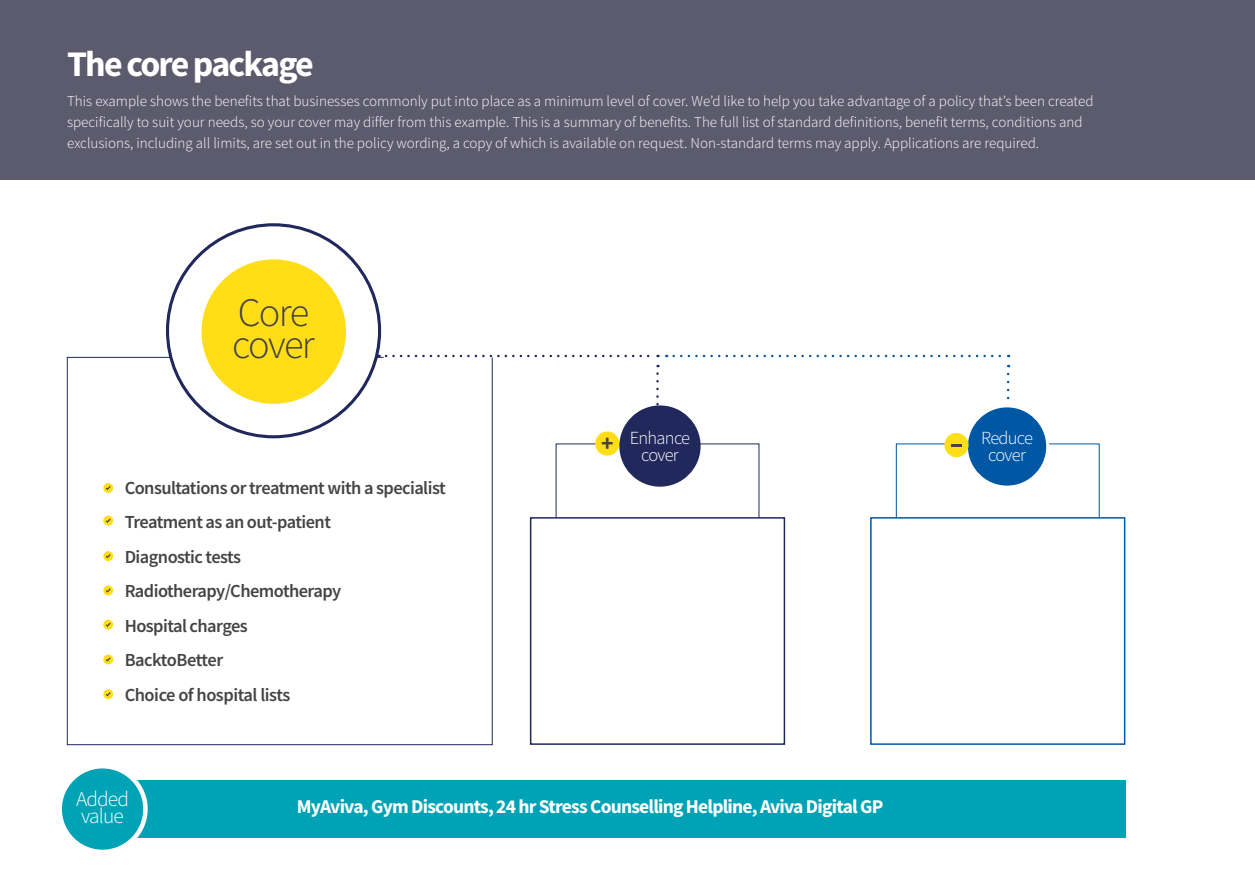
<style>
.page{position:relative;width:1255px;height:893px;background:#fff}
.page>*{position:absolute;margin:0;border:0;box-sizing:border-box;transform-origin:0 0}
.t1{font:300 40.35px/32.1px "Source Sans Pro";letter-spacing:-.04em;color:#423f46}
.t2{font:700 36px "Source Sans Pro";letter-spacing:-.05em;color:#fff}
.t3{font:300 21.3px/17px "Source Sans Pro";letter-spacing:-.04em;color:#fff}
.t4{font:700 19.5px "Source Sans Pro";letter-spacing:-.04em;color:#fff}
.t5{font:600 18.45px/34.5px "Source Sans Pro";letter-spacing:-.03em;color:#444}
.t6{font:300 18.45px/17px "Source Sans Pro";letter-spacing:-.04em;color:#fff;text-align:center}
.t7{font:300 15px/21px "Source Sans Pro";color:#fff}
.s1{font-weight:700;font-size:23.55px;color:#444}
</style>
<div class="page">
<div style="left:0;top:0;width:1254px;height:179px;background:#5c5a6d"></div>
<svg style="left:67px;top:357px;width:425px;height:388px"></svg>
<svg style="left:673px;top:355px;width:336px;height:2px"></svg>
<div style="left:167px;top:225px;width:212px;height:212px;background:#fff;border-radius:50%"></div>
<div style="left:197px;top:255px;width:153px;height:153px;background:#ffde17;border-radius:50%"></div>
<div style="left:192px;top:250px;width:163px;height:163px;border:9px solid #fff;border-radius:50%"></div>
<svg style="left:386px;top:355px;width:272px;height:2px"></svg>
<svg style="left:1007px;top:374px;width:2px;height:26px"></svg>
<svg style="left:103px;top:483px;width:10px;height:10px"></svg>
<svg style="left:103px;top:516px;width:10px;height:10px"></svg>
<svg style="left:103px;top:551px;width:10px;height:10px"></svg>
<svg style="left:103px;top:586px;width:10px;height:9px"></svg>
<svg style="left:103px;top:620px;width:10px;height:10px"></svg>
<svg style="left:103px;top:654px;width:10px;height:10px"></svg>
<svg style="left:103px;top:689px;width:10px;height:10px"></svg>
<div style="left:530px;top:517px;width:255px;height:228px;background:#fff;border:2px solid #20285c"></div>
<div style="left:870px;top:517px;width:255px;height:228px;background:#fff;border:2px solid #0058a4"></div>
<div style="left:89px;top:780px;width:1036px;height:58px;background:#00a3b5"></div>
<div style="left:60px;top:766px;width:85px;height:86px;background:#00a3b5;border-radius:50%"></div>
<div style="left:57px;top:764px;width:91px;height:90px;border:4px solid #fff;border-radius:50%"></div>
<div style="left:966px;top:406px;width:81px;height:81px;background:#0058a4;border-radius:50%"></div>
<div style="left:964px;top:404px;width:85px;height:85px;border:3px solid #fff;border-radius:50%"></div>
<div style="left:944px;top:433px;width:24px;height:24px;background:#ffde17;border-radius:50%"></div>
<svg style="left:951px;top:444px;width:10px;height:2px"></svg>
<div style="left:595px;top:431px;width:24px;height:25px;background:#ffde17;border-radius:50%"></div>
<svg style="left:656px;top:374px;width:2px;height:31px"></svg>
<div style="left:619px;top:405px;width:81px;height:82px;background:#20285c;border-radius:50%"></div>
<h2 class="t2" style="left:67px;top:40px;width:248px">The core package</h2>
<p class="t7" style="left:67px;top:90px;width:1027px">This example shows the benefits that businesses commonly put into place as a minimum level of cover. We’d like to help you take advantage of a policy that’s been created specifically to suit your needs, so your cover may differ from this example. This is a summary of benefits. The full list of standard definitions, benefit terms, conditions and exclusions, including all limits, are set out in the policy wording, a copy of which is available on request. Non-standard terms may apply. Applications are required.</p>
<h1 class="t1" style="left:232px;top:297px;width:84px">Core cover</h1>
<p class="t5" style="left:125px;top:470px;width:322px">Consultations or treatment with a specialist<br>Treatment as an out-patient<br>Diagnostic tests<br>Radiotherapy/Chemotherapy<br>Hospital charges<br>BacktoBetter<br>Choice of hospital lists</p>
<p class="t6" style="left:641px;top:429px;width:50px;text-align:left;text-indent:-40px"><span class="s1">+</span> Enhance cover</p>
<h3 class="t3" style="left:76px;top:791px;width:54px">Added value</h3>
<h3 class="t4" style="left:297px;top:794px;width:588px">MyAviva, Gym Discounts, 24 hr Stress Counselling Helpline, Aviva Digital GP</h3>
<p class="t6" style="left:981px;top:430px;width:53px">Reduce cover</p>
</div>
